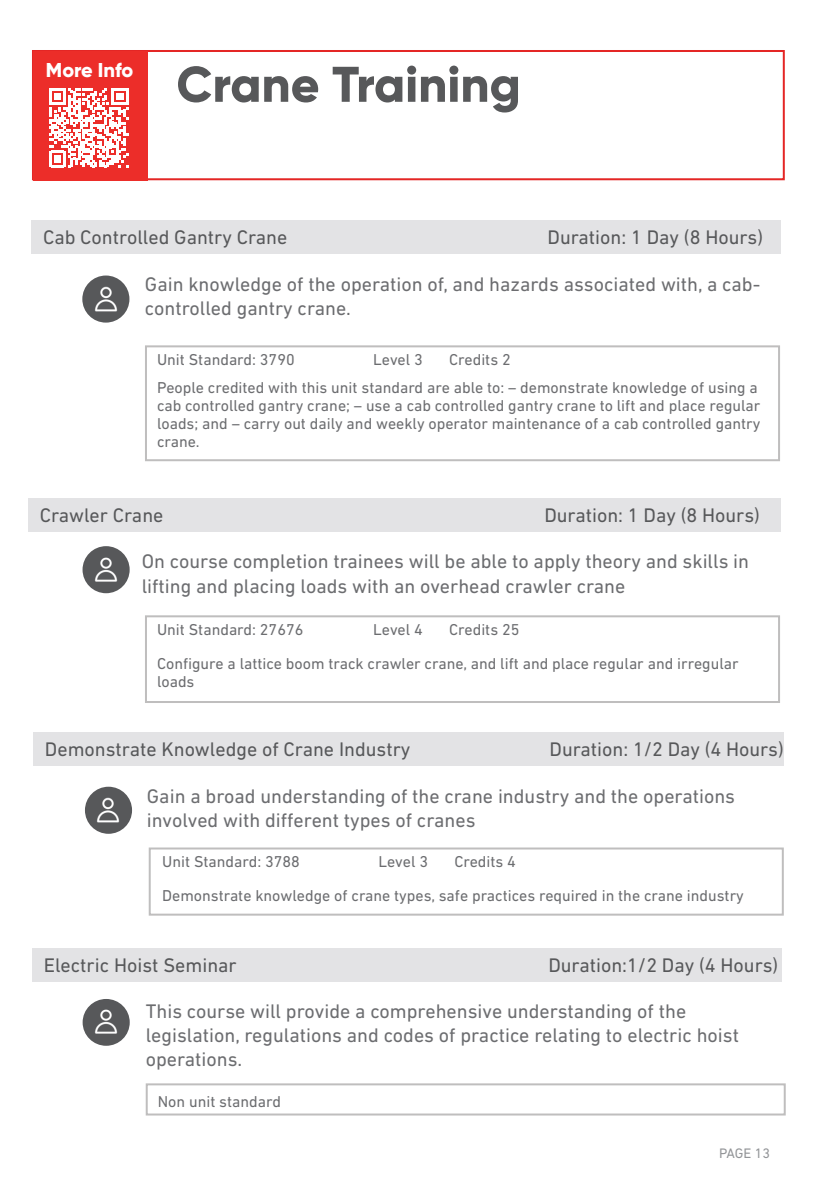
<style>
.page{position:relative;width:840px;height:1191px;background:#fff}
.page>*{position:absolute;margin:0;border:0;box-sizing:border-box;transform-origin:0 0}
.t1{font:800 50px "Gilroy";color:#57585a}
.t2{font:20px/24px "DIN Next LT Pro";color:#6c6d70}
.t3{font:20px "DIN Next LT Pro";color:#57585a}
.t4{font:800 20px "Gilroy";color:#fff}
.t5{font:16px/18px "DIN Next LT Pro";color:#6c6d70}
.t6{font:14px "DIN Next LT Pro";letter-spacing:-.01em;color:#939598}
</style>
<div class="page">
<div style="left:32px;top:50px;width:752px;height:130px;border:2px solid #e42625"></div>
<div style="left:33px;top:51px;width:115px;height:129px;background:#ec2d29"></div>
<svg style="left:49px;top:88px;width:79px;height:79px"></svg>
<div style="left:31px;top:220px;width:748px;height:34px;background:#e3e3e5"></div>
<div style="left:28px;top:498px;width:751px;height:33px;background:#e3e3e5"></div>
<img style="left:82px;top:546px;width:47px;height:47px">
<div style="left:33px;top:732px;width:750px;height:33px;background:#e3e3e5"></div>
<img style="left:85px;top:786px;width:47px;height:47px">
<img style="left:82px;top:275px;width:47px;height:47px">
<div style="left:145px;top:345px;width:634px;height:116px;border:2px solid #bfbebe"></div>
<div style="left:145px;top:615px;width:634px;height:88px;border:2px solid #bfbebe"></div>
<div style="left:149px;top:847px;width:634px;height:68px;border:2px solid #bfbebe"></div>
<div style="left:32px;top:948px;width:748px;height:33px;background:#e3e3e5"></div>
<img style="left:83px;top:999px;width:46px;height:46px">
<div style="left:146px;top:1083px;width:639px;height:32px;border:2px solid #bfbebe"></div>
<p class="t4" style="left:46px;top:57px;width:89px">More Info</p>
<h1 class="t1" style="left:176px;top:53px;width:345px">Crane Training</h1>
<p class="t3" style="left:43px;top:226px;width:246px">Cab Controlled Gantry Crane</p>
<p class="t3" style="left:547px;top:226px;width:217px">Duration: 1 Day (8 Hours)</p>
<p class="t2" style="left:145px;top:271px;width:616px">Gain knowledge of the operation of, and hazards associated with, a cab&shy;controlled gantry crane.</p>
<p class="t5" style="left:157px;top:346px;width:602px;line-height:27.8px;text-indent:292px">Credits 2<br>People credited with this unit standard are able to: – demonstrate knowledge of using a</p>
<p class="t5" style="left:157px;top:396px;width:604px;text-align:justify">cab controlled gantry crane; – use a cab controlled gantry crane to lift and place regular loads; and – carry out daily and weekly operator maintenance of a cab controlled gantry crane.</p>
<p class="t5" style="left:157px;top:350px;width:139px">Unit Standard: 3790</p>
<p class="t5" style="left:373px;top:350px;width:51px">Level 3</p>
<p class="t3" style="left:40px;top:504px;width:125px">Crawler Crane</p>
<p class="t3" style="left:544px;top:504px;width:217px">Duration: 1 Day (8 Hours)</p>
<p class="t2" style="left:142px;top:549px;width:608px">On course completion trainees will be able to apply theory and skills in lifting and placing loads with an overhead crawler crane</p>
<p class="t5" style="left:157px;top:612px;width:582px;line-height:33.8px;text-indent:292px">Credits 25<br>Configure a lattice boom track crawler crane, and lift and place regular and irregular</p>
<p class="t5" style="left:157px;top:672px;width:39px">loads</p>
<p class="t5" style="left:157px;top:620px;width:148px">Unit Standard: 27676</p>
<p class="t5" style="left:373px;top:620px;width:51px">Level 4</p>
<p class="t3" style="left:45px;top:738px;width:367px">Demonstrate Knowledge of Crane Industry</p>
<p class="t3" style="left:549px;top:738px;width:236px">Duration: 1/2 Day (4 Hours)</p>
<p class="t2" style="left:147px;top:783px;width:589px">Gain a broad understanding of the crane industry and the operations involved with different types of cranes</p>
<p class="t5" style="left:162px;top:852px;width:139px">Unit Standard: 3788</p>
<p class="t5" style="left:378px;top:852px;width:51px">Level 3</p>
<p class="t5" style="left:162px;top:844px;width:583px;line-height:33.8px;text-indent:292px">Credits 4<br>Demonstrate knowledge of crane types, safe practices required in the crane industry</p>
<p class="t3" style="left:44px;top:954px;width:194px">Electric Hoist Seminar</p>
<p class="t3" style="left:548px;top:954px;width:231px">Duration:1/2 Day (4 Hours)</p>
<p class="t2" style="left:146px;top:999px;width:594px">This course will provide a comprehensive understanding of the legislation, regulations and codes of practice relating to electric hoist operations.</p>
<p class="t5" style="left:158px;top:1092px;width:125px">Non unit standard</p>
<p class="t6" style="left:718px;top:1145px;width:52px">PAGE 13</p>
</div>
